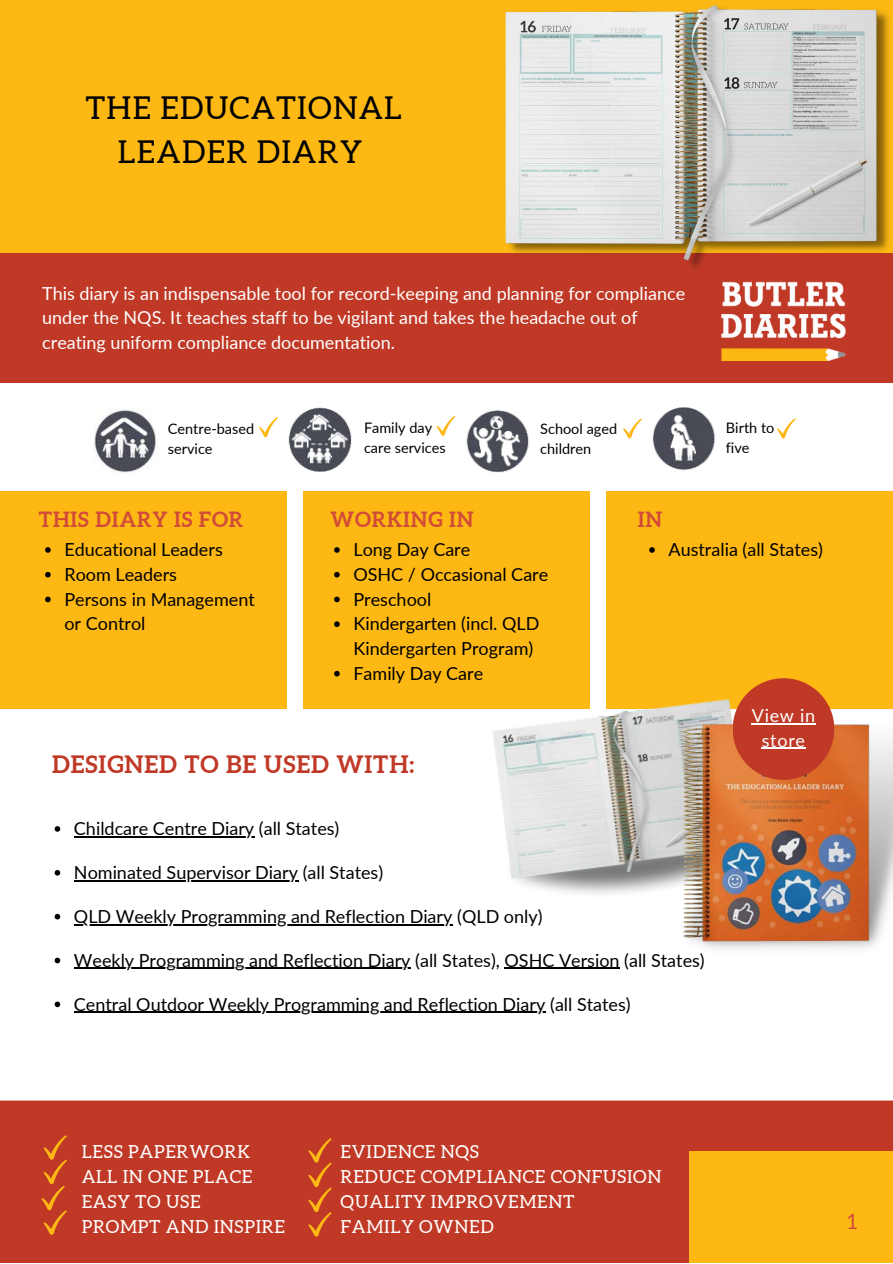
<style>
.page{position:relative;width:893px;height:1264px;background:#fff}
.page>*{position:absolute;margin:0;border:0;box-sizing:border-box;transform-origin:0 0}
.t1{font:31.5px/43.8px "Aleo";letter-spacing:.04em;color:#000;text-align:center}
.t2{font:700 24px "Aleo";letter-spacing:.04em;color:#c03926}
.t3{font:700 21px "Aleo";letter-spacing:.04em;color:#d14b38}
.t4{font:21px "Aleo";color:#d14b38}
.t5{font:18px/24.8px "Lato";color:#000}
.t6{font:18px/24.8px "Lato";color:#fff}
.t7{font:18px "Aleo";letter-spacing:.04em;color:#fff}
.t8{font:18px/24.8px "Lato";letter-spacing:.04em;color:#fff;text-align:center}
.t9{font:14.55px "Lato";color:#000}
</style>
<div class="page">
<div style="left:0;top:0;width:892px;height:283px;background:#fdb813"></div>
<div style="left:0;top:254px;width:892px;height:129px;background:#c03926"></div>
<img style="left:721px;top:281px;width:125px;height:79px">
<div style="left:0;top:1103px;width:892px;height:159px;background:#c03926"></div>
<div style="left:0;top:491px;width:286px;height:217px;background:#fdb813"></div>
<div style="left:303px;top:491px;width:286px;height:217px;background:#fdb813"></div>
<div style="left:606px;top:491px;width:286px;height:217px;background:#fdb813"></div>
<svg style="left:41px;top:1135px;width:26px;height:99px"></svg>
<div style="left:688px;top:1150px;width:204px;height:112px;background:#fdb813"></div>
<div style="left:0;top:1100px;width:892px;height:6px;background:#c03926"></div>
<svg style="left:308px;top:1138px;width:23px;height:98px"></svg>
<svg style="left:45px;top:547px;width:6px;height:6px"></svg>
<svg style="left:45px;top:572px;width:6px;height:5px"></svg>
<svg style="left:45px;top:596px;width:6px;height:6px"></svg>
<svg style="left:334px;top:547px;width:6px;height:6px"></svg>
<svg style="left:334px;top:572px;width:6px;height:5px"></svg>
<svg style="left:334px;top:596px;width:6px;height:6px"></svg>
<svg style="left:334px;top:621px;width:6px;height:6px"></svg>
<svg style="left:334px;top:671px;width:6px;height:5px"></svg>
<svg style="left:649px;top:547px;width:5px;height:6px"></svg>
<img style="left:94px;top:409px;width:62px;height:64px">
<img style="left:652px;top:407px;width:64px;height:63px">
<img style="left:288px;top:407px;width:64px;height:65px">
<img style="left:466px;top:410px;width:63px;height:63px">
<svg style="left:259px;top:417px;width:19px;height:20px"></svg>
<svg style="left:436px;top:416px;width:19px;height:20px"></svg>
<svg style="left:623px;top:418px;width:19px;height:20px"></svg>
<svg style="left:776px;top:418px;width:19px;height:20px"></svg>
<img style="left:505px;top:5px;width:387px;height:263px">
<div style="left:847px;top:24px;width:16px;height:7px;background:#ddd"></div>
<div style="left:645px;top:27px;width:17px;height:8px;background:#eeefef"></div>
<svg style="left:55px;top:826px;width:5px;height:5px"></svg>
<hr style="left:74px;top:836px;width:180px;height:1px;background:#000">
<svg style="left:55px;top:870px;width:5px;height:5px"></svg>
<hr style="left:74px;top:880px;width:224px;height:1px;background:#000">
<svg style="left:55px;top:913px;width:5px;height:6px"></svg>
<hr style="left:74px;top:924px;width:378px;height:1px;background:#000">
<svg style="left:55px;top:957px;width:5px;height:6px"></svg>
<hr style="left:74px;top:967px;width:336px;height:1px;background:#000">
<hr style="left:504px;top:967px;width:115px;height:1px;background:#000">
<svg style="left:55px;top:1001px;width:5px;height:6px"></svg>
<hr style="left:74px;top:1011px;width:471px;height:1px;background:#000">
<img style="left:486px;top:696px;width:250px;height:191px">
<svg style="left:585px;top:727px;width:15px;height:7px"></svg>
<svg style="left:711px;top:711px;width:14px;height:6px"></svg>
<img style="left:676px;top:717px;width:216px;height:232px">
<div style="left:732px;top:678px;width:102px;height:102px;background:#c03926;border-radius:50%"></div>
<hr style="left:751px;top:723px;width:64px;height:1px;background:#fff">
<hr style="left:761px;top:748px;width:44px;height:1px;background:#fff">
<p class="t1" style="left:86px;top:85px;width:318px">THE EDUCATIONAL<br>LEADER DIARY</p>
<p class="t6" style="left:42px;top:280px;width:644px">This diary is an indispensable tool for record-keeping and planning for compliance under the NQS. It teaches staff to be vigilant and takes the headache out of creating uniform compliance documentation.</p>
<p class="t9" style="left:168px;top:419px;width:88px">Centre-based</p>
<p class="t9" style="left:168px;top:439px;width:46px">service</p>
<p class="t9" style="left:364px;top:418px;width:70px">Family day</p>
<p class="t9" style="left:364px;top:438px;width:83px">care services</p>
<p class="t9" style="left:540px;top:419px;width:78px">School aged</p>
<p class="t9" style="left:540px;top:439px;width:52px">children</p>
<p class="t9" style="left:725px;top:418px;width:50px">Birth to</p>
<p class="t9" style="left:725px;top:438px;width:25px">five</p>
<p class="t3" style="left:39px;top:507px;width:206px">THIS DIARY IS FOR</p>
<p class="t3" style="left:330px;top:507px;width:144px">WORKING IN</p>
<p class="t3" style="left:637px;top:507px;width:26px">IN</p>
<p class="t5" style="left:64px;top:537px;width:160px">Educational Leaders</p>
<p class="t5" style="left:64px;top:561px;width:114px">Room Leaders</p>
<p class="t5" style="left:64px;top:586px;width:192px">Persons in Management or Control</p>
<p class="t5" style="left:668px;top:537px;width:156px">Australia (all States)</p>
<p class="t5" style="left:353px;top:537px;width:118px">Long Day Care</p>
<p class="t5" style="left:353px;top:561px;width:196px">OSHC / Occasional Care</p>
<p class="t5" style="left:353px;top:586px;width:79px">Preschool</p>
<p class="t5" style="left:353px;top:611px;width:187px">Kindergarten (incl. QLD<br>Kindergarten Program)</p>
<p class="t5" style="left:353px;top:660px;width:131px">Family Day Care</p>
<p class="t2" style="left:52px;top:750px;width:363px">DESIGNED TO BE USED WITH:</p>
<p class="t5" style="left:74px;top:815px;width:267px">Childcare Centre Diary (all States)</p>
<p class="t5" style="left:74px;top:859px;width:311px">Nominated Supervisor Diary (all States)</p>
<p class="t5" style="left:74px;top:903px;width:470px">QLD Weekly Programming and Reflection Diary (QLD only)</p>
<p class="t5" style="left:74px;top:947px;width:632px">Weekly Programming and Reflection Diary (all States), OSHC Version (all States)</p>
<p class="t5" style="left:74px;top:991px;width:558px">Central Outdoor Weekly Programming and Reflection Diary (all States)</p>
<p class="t8" style="left:751px;top:702px;width:65px">View in store</p>
<p class="t7" style="left:340px;top:1141px;width:140px">EVIDENCE NQS</p>
<p class="t7" style="left:340px;top:1166px;width:322px">REDUCE COMPLIANCE CONFUSION</p>
<p class="t7" style="left:340px;top:1191px;width:235px">QUALITY IMPROVEMENT</p>
<p class="t7" style="left:340px;top:1215px;width:155px">FAMILY OWNED</p>
<p class="t7" style="left:82px;top:1141px;width:170px">LESS PAPERWORK</p>
<p class="t7" style="left:82px;top:1166px;width:172px">ALL IN ONE PLACE</p>
<p class="t7" style="left:82px;top:1191px;width:120px">EASY TO USE</p>
<p class="t7" style="left:82px;top:1215px;width:205px">PROMPT AND INSPIRE</p>
<p class="t4" style="left:847px;top:1209px;width:11px">1</p>
</div>
